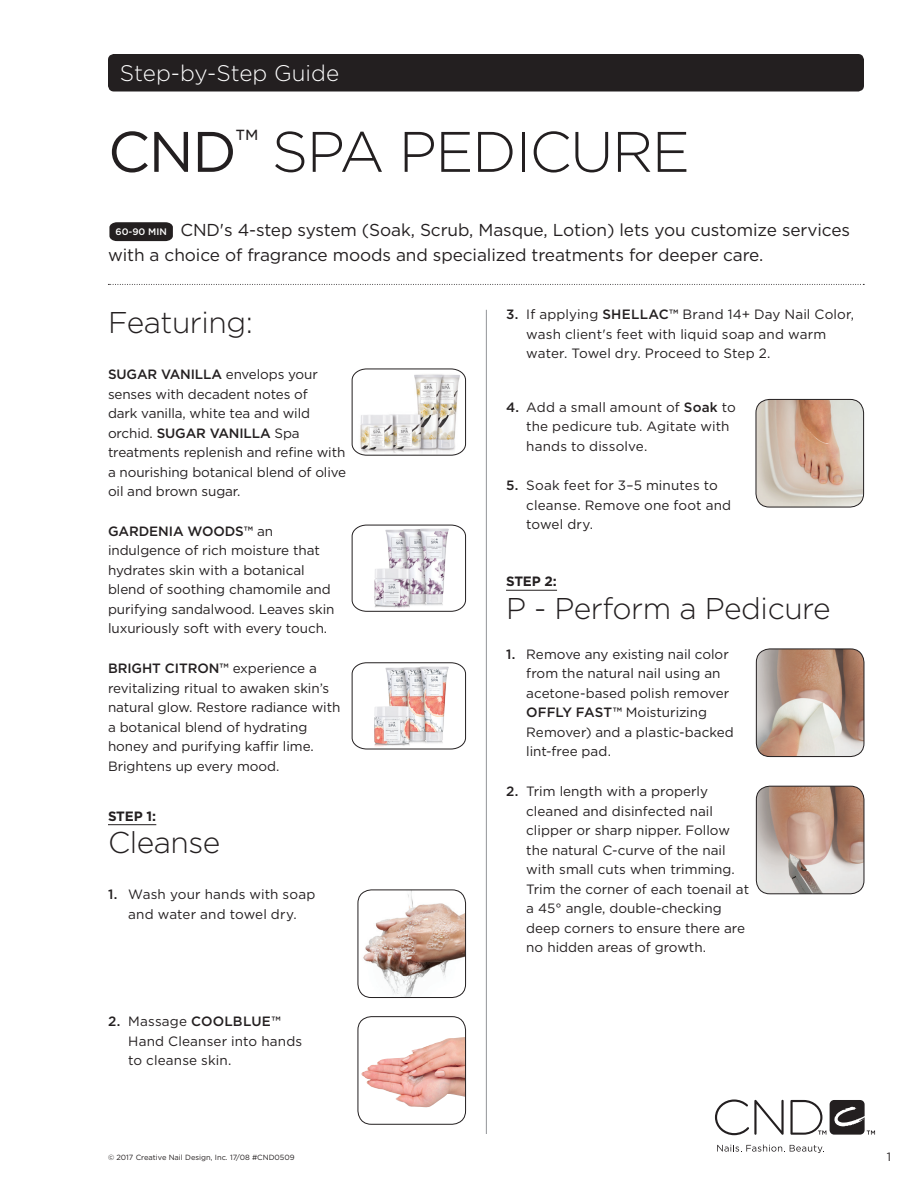
<style>
.page{position:relative;width:918px;height:1188px;background:#fff}
.page>*{position:absolute;margin:0;border:0;box-sizing:border-box;transform-origin:0 0}
.t1{font:300 57px "Gotham";letter-spacing:-.025em;color:#231f20}
.Step_Name{font:300 30px "Gotham";letter-spacing:-.015em;color:#231f20}
.t2{font:300 22.5px "Gotham";color:#fff}
.t3{font:17.25px/25.5px "Gotham";letter-spacing:-.005em;color:#231f20}
.Body_Copy_1_hang{font:13.5px/19.5px "Gotham";color:#231f20}
.Body_Copy_2_hang{font:13.5px/19.5px "Gotham";letter-spacing:-.005em;color:#231f20}
.Step{font:700 13.5px "Gotham";letter-spacing:-.01em;color:#231f20}
.Problem{font:12px "Gotham";color:#231f20}
.Time{font:500 9.45px "Gotham";color:#fff}
.t4{font:7.5px "Gotham";color:#231f20}
.s1{font-weight:400}
.s2{font-weight:500}
</style>
<div class="page">
<div style="left:108px;top:54px;width:756px;height:38px;background:#231f20;border-radius:6px"></div>
<svg style="left:715px;top:1100px;width:160px;height:35px"></svg>
<svg style="left:717px;top:1145px;width:107px;height:8px"></svg>
<hr style="left:486px;top:310px;width:1px;height:824px;background:#939598">
<hr style="left:506px;top:590px;width:51px;height:1px;background:#231f20">
<img style="left:756px;top:399px;width:108px;height:108px">
<div style="left:756px;top:399px;width:108px;height:108px;border:1px solid #231f20;border-radius:14px"></div>
<img style="left:756px;top:649px;width:108px;height:108px">
<div style="left:756px;top:649px;width:108px;height:108px;border:1px solid #231f20;border-radius:14px"></div>
<img style="left:756px;top:786px;width:108px;height:108px">
<div style="left:756px;top:786px;width:108px;height:108px;border:1px solid #231f20;border-radius:14px"></div>
<hr style="left:108px;top:824px;width:48px;height:1px;background:#231f20">
<img style="left:358px;top:890px;width:108px;height:108px">
<div style="left:358px;top:890px;width:108px;height:108px;border:1px solid #231f20;border-radius:14px"></div>
<img style="left:361px;top:1037px;width:103px;height:70px">
<div style="left:358px;top:1016px;width:108px;height:108px;border:1px solid #231f20;border-radius:14px"></div>
<svg style="left:108px;top:284px;width:756px;height:1px"></svg>
<svg style="left:109px;top:222px;width:64px;height:19px"></svg>
<svg style="left:352px;top:525px;width:114px;height:87px"></svg>
<svg style="left:352px;top:662px;width:114px;height:87px"></svg>
<svg style="left:352px;top:369px;width:114px;height:87px"></svg>
<h3 class="t2" style="left:120px;top:59px;width:221px">Step-by-Step Guide</h3>
<p class="t1" style="left:108px;top:116px;width:584px"><span class="s1">CND</span><sup>™</sup> SPA PEDICURE</p>
<p class="t3" style="left:108px;top:216px;width:744px;text-indent:72px">CND's 4-step system (Soak, Scrub, Masque, Lotion) lets you customize services with a choice of fragrance moods and specialized treatments for deeper care.</p>
<p class="Time" style="left:116px;top:225px;width:53px">60-90 MIN</p>
<p class="Step_Name" style="left:108px;top:303px;width:147px">Featuring:</p>
<p class="Body_Copy_2_hang" style="left:108px;top:364px;width:240px"><span class="s2">SUGAR VANILLA</span> envelops your senses with decadent notes of<br>dark vanilla, white tea and wild orchid. <span class="s2">SUGAR VANILLA</span> Spa treatments replenish and refine with a nourishing botanical blend of olive oil and brown sugar.</p>
<p class="Body_Copy_2_hang" style="left:108px;top:521px;width:228px"><span class="s2">GARDENIA WOODS™</span> an indulgence of rich moisture that hydrates skin with a botanical blend of soothing chamomile and purifying sandalwood. Leaves skin luxuriously soft with every touch.</p>
<p class="Body_Copy_2_hang" style="left:108px;top:658px;width:234px"><span class="s2">BRIGHT CITRON™</span> experience a revitalizing ritual to awaken skin’s natural glow. Restore radiance with a botanical blend of hydrating honey and purifying kaffir lime.<br>Brightens up every mood.</p>
<p class="Step" style="left:108px;top:807px;width:50px">STEP 1:</p>
<p class="Step_Name" style="left:108px;top:823px;width:114px">Cleanse</p>
<p class="Body_Copy_1_hang" style="left:108px;top:885px;width:209px;text-align:center"><span class="s2">1.</span> Wash your hands with soap and water and towel dry.</p>
<p class="Body_Copy_1_hang" style="left:128px;top:1011px;width:175px;text-indent:-20px"><span class="s2">2.</span> Massage <span class="s2">COOLBLUE™<br></span>Hand Cleanser into hands to cleanse skin.</p>
<p class="Body_Copy_1_hang" style="left:526px;top:305px;width:329px;text-indent:-20px"><span class="s2">3.</span> If applying <span class="s2">SHELLAC™</span> Brand 14+ Day Nail Color, wash client's feet with liquid soap and warm water. Towel dry. Proceed to Step 2.</p>
<p class="Body_Copy_1_hang" style="left:526px;top:397px;width:211px;text-indent:-20px"><span class="s2">4.</span> Add a small amount of <span class="s2">Soak</span> to the pedicure tub. Agitate with hands to dissolve.</p>
<p class="Body_Copy_1_hang" style="left:526px;top:476px;width:206px;text-indent:-20px"><span class="s2">5.</span> Soak feet for 3–5 minutes to cleanse. Remove one foot and towel dry.</p>
<p class="Step" style="left:506px;top:573px;width:52px">STEP 2:</p>
<p class="Step_Name" style="left:506px;top:589px;width:326px">P - Perform a Pedicure</p>
<p class="Body_Copy_1_hang" style="left:526px;top:644px;width:209px;text-indent:-20px"><span class="s2">1.</span> Remove any existing nail color from the natural nail using an acetone-based polish remover<br><span class="s2">OFFLY FAST™</span> Moisturizing<br>Remover) and a plastic-backed lint-free pad.</p>
<p class="Body_Copy_1_hang" style="left:526px;top:781px;width:224px;text-indent:-20px"><span class="s2">2.</span> Trim length with a properly cleaned and disinfected nail clipper or sharp nipper. Follow the natural C-curve of the nail with small cuts when trimming.<br>Trim the corner of each toenail at a 45° angle, double-checking deep corners to ensure there are no hidden areas of growth.</p>
<p class="t4" style="left:108px;top:1153px;width:188px">© 2017 Creative Nail Design, Inc. 17/08 #CND0509</p>
<p class="Problem" style="left:887px;top:1149px;width:6px">1</p>
</div>
